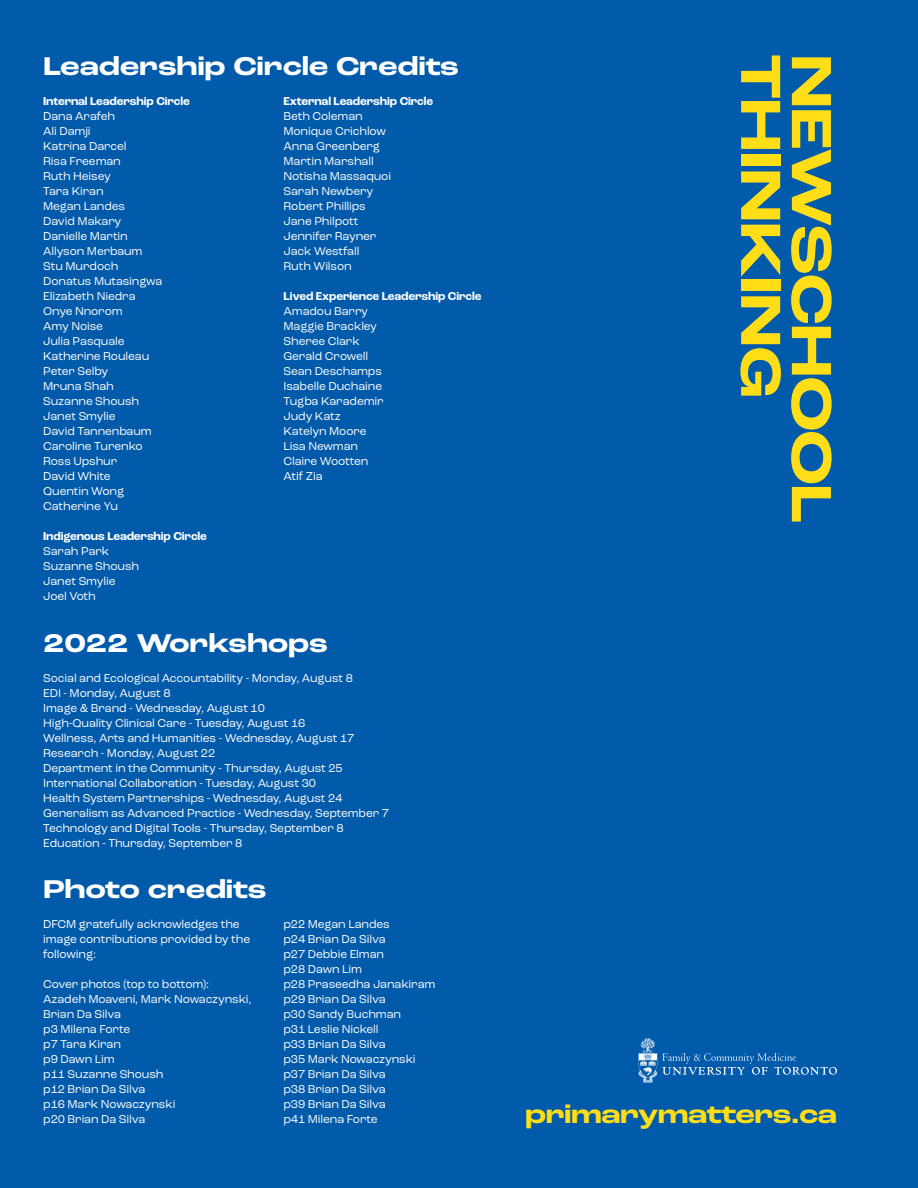
<style>
.page{position:relative;width:918px;height:1188px;background:#015aaa}
.page>*{position:absolute;margin:0;border:0;box-sizing:border-box;transform-origin:0 0}
.t1{font:700 expanded 59.4px "Roc Grotesk";letter-spacing:-.03em;color:#ffdd17}
.t2{font:700 expanded 27px "Roc Grotesk";letter-spacing:-.01em;color:#fff}
.t3{font:700 expanded 27px "Roc Grotesk";letter-spacing:-.025em;color:#ffdd17}
.t4{font:12px/15px "Roc Grotesk";letter-spacing:-.01em;color:#fff}
.t5{font:700 12px "Roc Grotesk";letter-spacing:-.01em;color:#fff}
</style>
<div class="page">
<svg style="left:638px;top:1038px;width:199px;height:45px"></svg>
<p class="t2" style="left:43px;top:49px;width:417px">Leadership Circle Credits</p>
<p class="t5" style="left:43px;top:93px;width:148px">Internal Leadership Circle</p>
<p class="t4" style="left:43px;top:108px;width:74px">Dana Arafeh</p>
<p class="t4" style="left:43px;top:123px;width:49px">Ali Damji</p>
<p class="t4" style="left:43px;top:138px;width:85px">Katrina Darcel</p>
<p class="t4" style="left:43px;top:153px;width:79px">Risa Freeman</p>
<p class="t4" style="left:43px;top:168px;width:69px">Ruth Heisey</p>
<p class="t4" style="left:43px;top:183px;width:62px">Tara Kiran</p>
<p class="t4" style="left:43px;top:198px;width:83px">Megan Landes</p>
<p class="t4" style="left:43px;top:213px;width:80px">David Makary</p>
<p class="t4" style="left:43px;top:228px;width:86px">Danielle Martin</p>
<p class="t4" style="left:43px;top:243px;width:101px">Allyson Merbaum</p>
<p class="t4" style="left:43px;top:258px;width:77px">Stu Murdoch</p>
<p class="t4" style="left:43px;top:273px;width:121px">Donatus Mutasingwa</p>
<p class="t4" style="left:43px;top:288px;width:94px">Elizabeth Niedra</p>
<p class="t4" style="left:43px;top:303px;width:81px">Onye Nnorom</p>
<p class="t4" style="left:43px;top:318px;width:61px">Amy Noise</p>
<p class="t4" style="left:43px;top:333px;width:83px">Julia Pasquale</p>
<p class="t4" style="left:43px;top:348px;width:108px">Katherine Rouleau</p>
<p class="t4" style="left:43px;top:363px;width:67px">Peter Selby</p>
<p class="t4" style="left:43px;top:378px;width:72px">Mruna Shah</p>
<p class="t4" style="left:43px;top:393px;width:98px">Suzanne Shoush</p>
<p class="t4" style="left:43px;top:408px;width:74px">Janet Smylie</p>
<p class="t4" style="left:43px;top:423px;width:110px">David Tannenbaum</p>
<p class="t4" style="left:43px;top:438px;width:101px">Caroline Turenko</p>
<p class="t4" style="left:43px;top:453px;width:76px">Ross Upshur</p>
<p class="t4" style="left:43px;top:468px;width:69px">David White</p>
<p class="t4" style="left:43px;top:483px;width:83px">Quentin Wong</p>
<p class="t4" style="left:43px;top:498px;width:77px">Catherine Yu</p>
<p class="t5" style="left:43px;top:528px;width:165px">Indigenous Leadership Circle</p>
<p class="t4" style="left:43px;top:543px;width:68px">Sarah Park</p>
<p class="t4" style="left:43px;top:558px;width:98px">Suzanne Shoush</p>
<p class="t4" style="left:43px;top:573px;width:74px">Janet Smylie</p>
<p class="t4" style="left:43px;top:588px;width:54px">Joel Voth</p>
<p class="t5" style="left:283px;top:93px;width:151px">External Leadership Circle</p>
<p class="t4" style="left:283px;top:108px;width:81px">Beth Coleman</p>
<p class="t4" style="left:283px;top:123px;width:104px">Monique Crichlow</p>
<p class="t4" style="left:283px;top:138px;width:98px">Anna Greenberg</p>
<p class="t4" style="left:283px;top:153px;width:92px">Martin Marshall</p>
<p class="t4" style="left:283px;top:168px;width:109px">Notisha Massaquoi</p>
<p class="t4" style="left:283px;top:183px;width:91px">Sarah Newbery</p>
<p class="t4" style="left:283px;top:198px;width:84px">Robert Phillips</p>
<p class="t4" style="left:283px;top:213px;width:77px">Jane Philpott</p>
<p class="t4" style="left:283px;top:228px;width:95px">Jennifer Rayner</p>
<p class="t4" style="left:283px;top:243px;width:77px">Jack Westfall</p>
<p class="t4" style="left:283px;top:258px;width:70px">Ruth Wilson</p>
<p class="t5" style="left:283px;top:288px;width:199px">Lived Experience Leadership Circle</p>
<p class="t4" style="left:283px;top:303px;width:86px">Amadou Barry</p>
<p class="t4" style="left:283px;top:318px;width:95px">Maggie Brackley</p>
<p class="t4" style="left:283px;top:333px;width:78px">Sheree Clark</p>
<p class="t4" style="left:283px;top:348px;width:86px">Gerald Crowell</p>
<p class="t4" style="left:283px;top:363px;width:100px">Sean Deschamps</p>
<p class="t4" style="left:283px;top:378px;width:100px">Isabelle Duchaine</p>
<p class="t4" style="left:283px;top:393px;width:102px">Tugba Karademir</p>
<p class="t4" style="left:283px;top:408px;width:59px">Judy Katz</p>
<p class="t4" style="left:283px;top:423px;width:85px">Katelyn Moore</p>
<p class="t4" style="left:283px;top:438px;width:76px">Lisa Newman</p>
<p class="t4" style="left:283px;top:453px;width:86px">Claire Wootten</p>
<p class="t4" style="left:283px;top:468px;width:41px">Atif Zia</p>
<p class="t2" style="left:43px;top:626px;width:286px">2022 Workshops</p>
<p class="t4" style="left:43px;top:670px;width:311px">Social and Ecological Accountability - Monday, August 8</p>
<p class="t4" style="left:43px;top:685px;width:129px">EDI - Monday, August 8</p>
<p class="t4" style="left:43px;top:700px;width:223px">Image &amp; Brand - Wednesday, August 10</p>
<p class="t4" style="left:43px;top:715px;width:264px">High-Quality Clinical Care - Tuesday, August 16</p>
<p class="t4" style="left:43px;top:730px;width:313px">Wellness, Arts and Humanities - Wednesday, August 17</p>
<p class="t4" style="left:43px;top:745px;width:174px">Research - Monday, August 22</p>
<p class="t4" style="left:43px;top:760px;width:301px">Department in the Community - Thursday, August 25</p>
<p class="t4" style="left:43px;top:775px;width:274px">International Collaboration - Tuesday, August 30</p>
<p class="t4" style="left:43px;top:790px;width:301px">Health System Partnerships - Wednesday, August 24</p>
<p class="t4" style="left:43px;top:805px;width:347px">Generalism as Advanced Practice - Wednesday, September 7</p>
<p class="t4" style="left:43px;top:820px;width:302px">Technology and Digital Tools - Thursday, September 8</p>
<p class="t4" style="left:43px;top:835px;width:201px">Education - Thursday, September 8</p>
<p class="t2" style="left:43px;top:872px;width:225px">Photo credits</p>
<p class="t4" style="left:43px;top:916px;width:209px">DFCM gratefully acknowledges the image contributions provided by the following:</p>
<p class="t4" style="left:43px;top:976px;width:210px">Cover photos (top to bottom):<br>Azadeh Moaveni, Mark Nowaczynski,<br>Brian Da Silva</p>
<p class="t4" style="left:43px;top:1021px;width:89px">p3 Milena Forte</p>
<p class="t4" style="left:43px;top:1036px;width:79px">p7 Tara Kiran</p>
<p class="t4" style="left:43px;top:1051px;width:73px">p9 Dawn Lim</p>
<p class="t4" style="left:43px;top:1066px;width:122px">p11 Suzanne Shoush</p>
<p class="t4" style="left:43px;top:1081px;width:104px">p12 Brian Da Silva</p>
<p class="t4" style="left:43px;top:1096px;width:134px">p16 Mark Nowaczynski</p>
<p class="t4" style="left:43px;top:1111px;width:104px">p20 Brian Da Silva</p>
<p class="t4" style="left:283px;top:916px;width:108px">p22 Megan Landes</p>
<p class="t4" style="left:283px;top:931px;width:104px">p24 Brian Da Silva</p>
<p class="t4" style="left:283px;top:946px;width:102px">p27 Debbie Elman</p>
<p class="t4" style="left:283px;top:961px;width:80px">p28 Dawn Lim</p>
<p class="t4" style="left:283px;top:976px;width:154px">p28 Praseedha Janakiram</p>
<p class="t4" style="left:283px;top:991px;width:104px">p29 Brian Da Silva</p>
<p class="t4" style="left:283px;top:1006px;width:119px">p30 Sandy Buchman</p>
<p class="t4" style="left:283px;top:1021px;width:97px">p31 Leslie Nickell</p>
<p class="t4" style="left:283px;top:1036px;width:104px">p33 Brian Da Silva</p>
<p class="t4" style="left:283px;top:1051px;width:134px">p35 Mark Nowaczynski</p>
<p class="t4" style="left:283px;top:1066px;width:104px">p37 Brian Da Silva</p>
<p class="t4" style="left:283px;top:1081px;width:104px">p38 Brian Da Silva</p>
<p class="t4" style="left:283px;top:1096px;width:104px">p39 Brian Da Silva</p>
<p class="t4" style="left:283px;top:1111px;width:96px">p41 Milena Forte</p>
<p class="t1" style="left:797px;top:54px;width:346px;rotate:90deg">THINKING</p>
<p class="t1" style="left:848px;top:54px;width:471px;rotate:90deg">NEWSCHOOL</p>
<p class="t3" style="left:525px;top:1098px;width:313px">primarymatters.ca</p>
</div>
